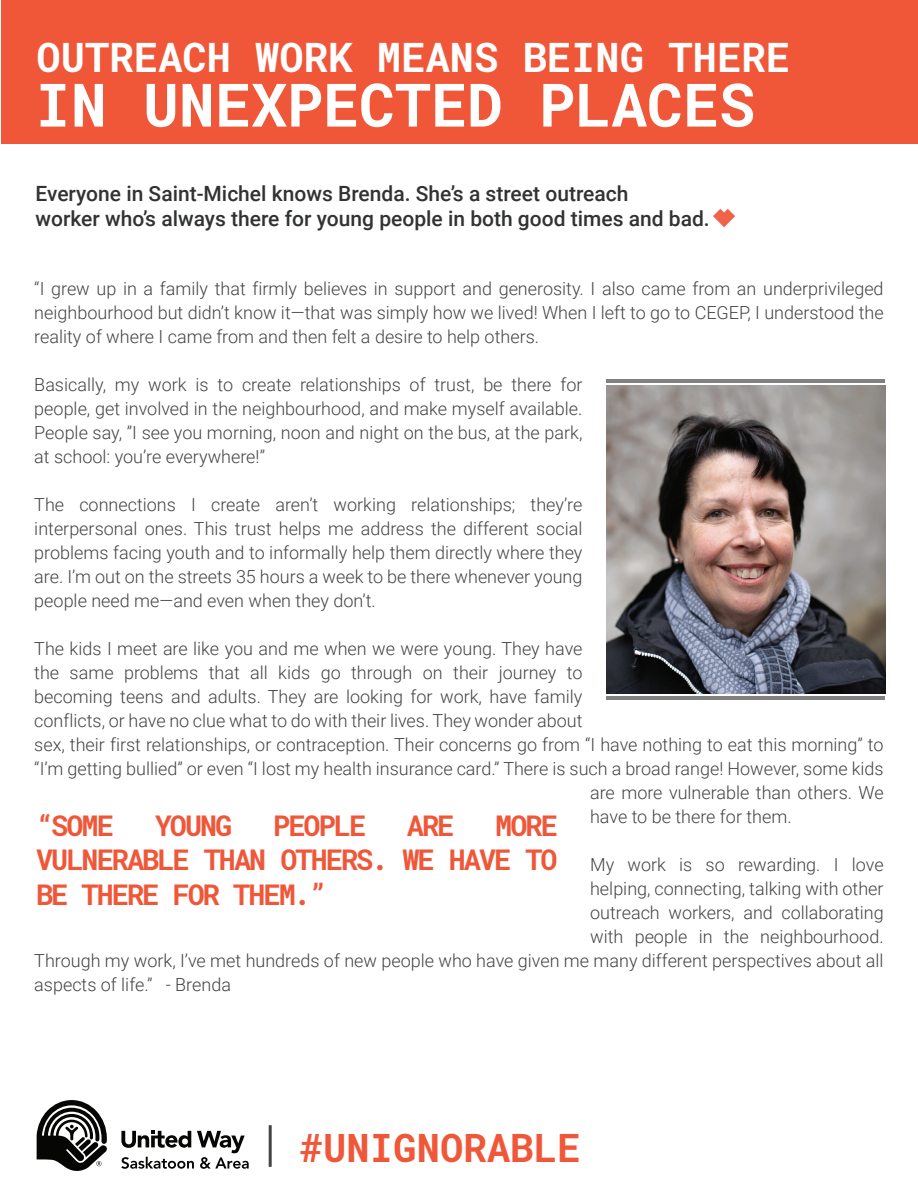
<style>
.page{position:relative;width:918px;height:1188px;background:#fff}
.page>*{position:absolute;margin:0;border:0;box-sizing:border-box;transform-origin:0 0}
.t1{font:700 60px "Roboto Mono";color:#fff}
.t2{font:700 40.5px "Roboto Mono";color:#fff}
.t3{font:700 39px "Roboto Mono";color:#f05739}
.t4{font:700 28.5px/34.5px "Roboto Mono";letter-spacing:-.07em;color:#f05739;text-align:justify}
.t5{font:500 21px/25.2px "Roboto";color:#313232}
.t6{font:300 18px/24px "Roboto";color:#434445;text-align:justify}
</style>
<div class="page">
<div style="left:2px;top:0;width:916px;height:143px;background:#f05739"></div>
<hr style="left:269px;top:1125px;width:3px;height:42px;background:#434445">
<hr style="left:606px;top:379px;width:279px;height:4px;background:#7f807f">
<hr style="left:606px;top:697px;width:279px;height:3px;background:#7f807f">
<img style="left:606px;top:385px;width:279px;height:308px">
<svg style="left:37px;top:1100px;width:70px;height:71px"></svg>
<svg style="left:121px;top:1131px;width:128px;height:38px"></svg>
<svg style="left:713px;top:209px;width:22px;height:18px"></svg>
<h2 class="t2" style="left:37px;top:29px;width:755px">OUTREACH WORK MEANS BEING THERE</h2>
<h1 class="t1" style="left:35px;top:63px;width:722px">IN UNEXPECTED PLACES</h1>
<p class="t5" style="left:35px;top:180px;width:676px">Everyone in Saint-Michel knows Brenda. She’s a street outreach<br>worker who’s always there for young people in both good times and bad.</p>
<p class="t6" style="left:34px;top:276px;width:851px">“I grew up in a family that firmly believes in support and generosity. I also came from an underprivileged neighbourhood but didn’t know it—that was simply how we lived! When I left to go to CEGEP, I understood the reality of where I came from and then felt a desire to help others.</p>
<p class="t6" style="left:34px;top:372px;width:550px">Basically, my work is to create relationships of trust, be there for people, get involved in the neighbourhood, and make myself available.<br>People say, ”I see you morning, noon and night on the bus, at the park, at school: you’re everywhere!”</p>
<p class="t6" style="left:34px;top:492px;width:550px">The connections I create aren’t working relationships; they’re interpersonal ones. This trust helps me address the different social problems facing youth and to informally help them directly where they are. I’m out on the streets 35 hours a week to be there whenever young people need me—and even when they don’t.</p>
<p class="t6" style="left:34px;top:636px;width:550px">The kids I meet are like you and me when we were young. They have</p>
<p class="t6" style="left:34px;top:660px;width:550px">the same problems that all kids go through on their journey to</p>
<p class="t6" style="left:34px;top:684px;width:550px">becoming teens and adults. They are looking for work, have family</p>
<p class="t6" style="left:34px;top:708px;width:550px">conflicts, or have no clue what to do with their lives. They wonder about</p>
<p class="t6" style="left:34px;top:732px;width:851px">sex, their first relationships, or contraception. Their concerns go from “I have nothing to eat this morning” to</p>
<p class="t6" style="left:34px;top:756px;width:851px">“I’m getting bullied” or even “I lost my health insurance card.” There is such a broad range! However, some kids</p>
<p class="t6" style="left:590px;top:780px;width:295px">are more vulnerable than others. We</p>
<p class="t6" style="left:590px;top:804px;width:203px">have to be there for them.</p>
<p class="t6" style="left:590px;top:852px;width:295px">My work is so rewarding. I love</p>
<p class="t6" style="left:590px;top:876px;width:295px">helping, connecting, talking with other</p>
<p class="t6" style="left:590px;top:900px;width:295px">outreach workers, and collaborating</p>
<p class="t6" style="left:590px;top:924px;width:295px">with people in the neighbourhood.</p>
<p class="t6" style="left:34px;top:948px;width:851px">Through my work, I’ve met hundreds of new people who have given me many different perspectives about all</p>
<p class="t6" style="left:34px;top:972px;width:198px">aspects of life.” - Brenda</p>
<h3 class="t4" style="left:36px;top:807px;width:79px">“SOME</h3>
<h3 class="t4" style="left:155px;top:807px;width:79px">YOUNG</h3>
<h3 class="t4" style="left:273px;top:807px;width:94px">PEOPLE</h3>
<h3 class="t4" style="left:407px;top:807px;width:49px">ARE</h3>
<h3 class="t4" style="left:36px;top:807px;width:523px;text-indent:459px">MORE VULNERABLE THAN OTHERS. WE HAVE TO BE THERE FOR THEM.”</h3>
<h3 class="t3" style="left:300px;top:1120px;width:282px">#UNIGNORABLE</h3>
</div>
